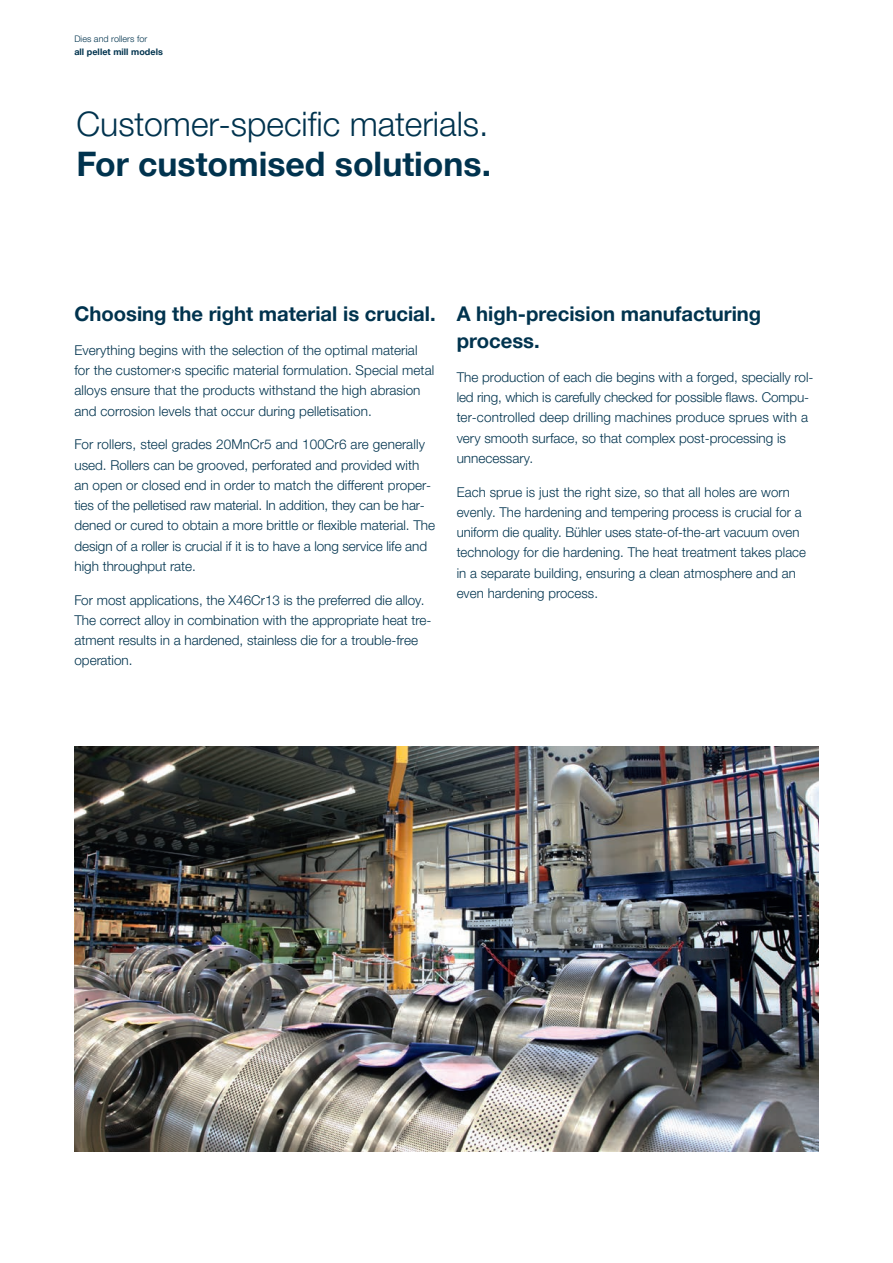
<style>
.page{position:relative;width:893px;height:1263px;background:#fff}
.page>*{position:absolute;margin:0;border:0;box-sizing:border-box;transform-origin:0 0}
.title_1{font:300 33.75px "Helvetica Neue LTW1 G";color:#00334e}
.title_1-2{font:700 33.75px "Helvetica Neue LTW1 G";color:#00334e}
.running_text{font:700 20.25px/27px "Helvetica Neue LTW1 G";color:#00334e}
.running_text-2{font:300 13.5px/20.2px "Helvetica Neue LTW1 G";color:#00334e}
.t1{font:700 9px "Helvetica Neue LTW1 G";letter-spacing:.005em;color:#00334e}
.t2{font:300 9px "Helvetica Neue LTW1 G";letter-spacing:.005em;color:#00334e}
</style>
<div class="page">
<img style="left:74px;top:746px;width:745px;height:405px">
<p class="t2" style="left:74px;top:33px;width:74px">Dies and rollers for</p>
<p class="t1" style="left:74px;top:47px;width:90px">all pellet mill models</p>
<p class="title_1" style="left:77px;top:103px;width:414px">Customer-specific materials.</p>
<p class="title_1-2" style="left:77px;top:143px;width:416px">For customised solutions.</p>
<p class="running_text" style="left:74px;top:300px;width:363px">Choosing the right material is crucial.</p>
<p class="running_text-2" style="left:74px;top:340px;width:361px">Everything begins with the selection of the optimal material for the customer›s specific material formulation. Special metal alloys ensure that the products withstand the high abrasion and corrosion levels that occur during pelletisation.</p>
<p class="running_text-2" style="left:74px;top:434px;width:362px">For rollers, steel grades 20MnCr5 and 100Cr6 are generally used. Rollers can be grooved, perforated and provided with an open or closed end in order to match the different proper&shy;ties of the pelletised raw material. In addition, they can be har&shy;dened or cured to obtain a more brittle or flexible material. The design of a roller is crucial if it is to have a long service life and high throughput rate.</p>
<p class="running_text-2" style="left:74px;top:589px;width:359px">For most applications, the X46Cr13 is the preferred die alloy.<br>The correct alloy in combination with the appropriate heat tre&shy;atment results in a hardened, stainless die for a trouble-free operation.</p>
<p class="running_text" style="left:457px;top:300px;width:306px">A high-precision manufacturing process.</p>
<p class="running_text-2" style="left:457px;top:367px;width:358px">The production of each die begins with a forged, specially rol&shy;led ring, which is carefully checked for possible flaws. Compu&shy;ter-controlled deep drilling machines produce sprues with a very smooth surface, so that complex post-processing is unnecessary.</p>
<p class="running_text-2" style="left:457px;top:481px;width:351px">Each sprue is just the right size, so that all holes are worn evenly. The hardening and tempering process is crucial for a uniform die quality. Bühler uses state-of-the-art vacuum oven technology for die hardening. The heat treatment takes place in a separate building, ensuring a clean atmosphere and an even hardening process.</p>
</div>
